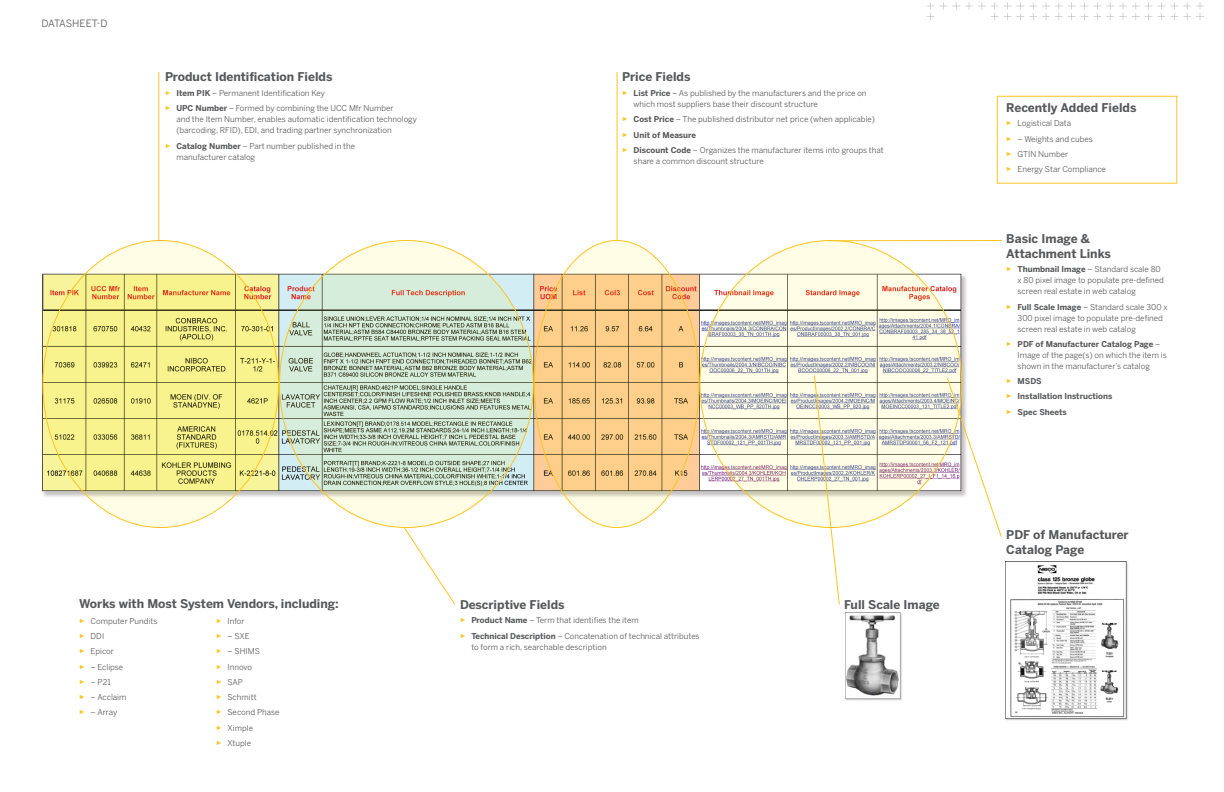
<style>
.page{position:relative;width:1224px;height:792px;background:#fff}
.page>*{position:absolute;margin:0;border:0;box-sizing:border-box;transform-origin:0 0}
.call_out_heads{font:700 12px/14.4px "Benton Sans";color:#57585a}
.t1{font:10px "Benton Sans";letter-spacing:-.01em;color:#57585a}
.t2{font:8px/11px "Benton Sans";color:#57585a}
.t3{font:700 8px "Benton Sans";color:#57585a}
.s1{font-family:"Arial";font-size:6px;color:#fec422}
.s2{font-weight:700}
.s3{font-family:"Arial";font-weight:400;font-size:6px;color:#fec422}
</style>
<div class="page">
<svg style="left:926px;top:2px;width:278px;height:18px"></svg>
<img style="left:42px;top:272px;width:925px;height:232px">
<svg style="left:44px;top:241px;width:233px;height:287px;fill:#f8f38c"></svg>
<div style="left:997px;top:96px;width:180px;height:88px;border:1px solid #fec422"></div>
<img style="left:845px;top:613px;width:57px;height:88px">
<img style="left:1005px;top:561px;width:123px;height:159px">
<svg style="left:278px;top:241px;width:255px;height:287px;fill:#d6eddc"></svg>
<svg style="left:534px;top:241px;width:165px;height:287px;fill:#fdcf8a"></svg>
<svg style="left:700px;top:241px;width:262px;height:287px;fill:#fffde6"></svg>
<svg style="left:403px;top:527px;width:52px;height:78px"></svg>
<hr style="left:158px;top:72px;width:1px;height:169px;background:#fec422">
<hr style="left:829px;top:240px;width:173px;height:1px;background:#fec422">
<svg style="left:813px;top:374px;width:27px;height:231px"></svg>
<svg style="left:946px;top:377px;width:56px;height:160px"></svg>
<hr style="left:617px;top:72px;width:1px;height:169px;background:#fec422">
<p class="t1" style="left:42px;top:17px;width:68px">DATASHEET-D</p>
<p class="call_out_heads" style="left:165px;top:70px;width:169px">Product Identification Fields</p>
<p class="t2" style="left:165px;top:88px;width:161px"><span class="s1">►</span> <span class="s2">Item PIK</span> – Permanent Identification Key</p>
<p class="t2" style="left:176px;top:103px;width:242px;text-indent:-11px"><span class="s1">►</span> <span class="s2">UPC Number</span> – Formed by combining the UCC Mfr Number<br>and the Item Number, enables automatic identification technology (barcoding, RFID), EDI, and trading partner synchronization</p>
<p class="t2" style="left:176px;top:140px;width:180px;text-indent:-11px"><span class="s1">►</span> <span class="s2">Catalog Number</span> – Part number published in the manufacturer catalog</p>
<p class="call_out_heads" style="left:622px;top:70px;width:70px">Price Fields</p>
<p class="t2" style="left:634px;top:88px;width:234px;text-indent:-11px"><span class="s1">►</span> <span class="s2">List Price</span> – As published by the manufacturers and the price on which most suppliers base their discount structure</p>
<p class="t2" style="left:622px;top:114px;width:254px"><span class="s1">►</span> <span class="s2">Cost Price</span> – The published distributor net price (when applicable)</p>
<p class="t3" style="left:622px;top:130px;width:75px"><span class="s3">►</span> Unit of Measure</p>
<p class="t2" style="left:634px;top:144px;width:252px;text-indent:-11px"><span class="s1">►</span> <span class="s2">Discount Code</span> – Organizes the manufacturer items into groups that share a common discount structure</p>
<p class="call_out_heads" style="left:79px;top:597px;width:261px">Works with Most System Vendors, including:</p>
<p class="call_out_heads" style="left:844px;top:597px;width:97px">Full Scale Image</p>
<p class="call_out_heads" style="left:460px;top:597px;width:106px">Descriptive Fields</p>
<p class="t2" style="left:460px;top:615px;width:180px"><span class="s1">►</span> <span class="s2">Product Name</span> – Term that identifies the item</p>
<p class="t2" style="left:471px;top:630px;width:230px;text-indent:-11px"><span class="s1">►</span> <span class="s2">Technical Description</span> – Concatenation of technical attributes to form a rich, searchable description</p>
<p class="t2" style="left:79px;top:615px;width:80px"><span class="s1">►</span> Computer Pundits</p>
<p class="t2" style="left:79px;top:631px;width:26px"><span class="s1">►</span> DDI</p>
<p class="t2" style="left:79px;top:646px;width:36px"><span class="s1">►</span> Epicor</p>
<p class="t2" style="left:79px;top:661px;width:46px"><span class="s1">►</span> – Eclipse</p>
<p class="t2" style="left:79px;top:676px;width:33px"><span class="s1">►</span> – P21</p>
<p class="t2" style="left:79px;top:692px;width:49px"><span class="s1">►</span> – Acclaim</p>
<p class="t2" style="left:79px;top:707px;width:40px"><span class="s1">►</span> – Array</p>
<p class="t2" style="left:216px;top:615px;width:30px"><span class="s1">►</span> Infor</p>
<p class="t2" style="left:216px;top:631px;width:35px"><span class="s1">►</span> – SXE</p>
<p class="t2" style="left:216px;top:646px;width:45px"><span class="s1">►</span> – SHIMS</p>
<p class="t2" style="left:216px;top:661px;width:37px"><span class="s1">►</span> Innovo</p>
<p class="t2" style="left:216px;top:676px;width:28px"><span class="s1">►</span> SAP</p>
<p class="t2" style="left:216px;top:692px;width:42px"><span class="s1">►</span> Schmitt</p>
<p class="t2" style="left:216px;top:707px;width:65px"><span class="s1">►</span> Second Phase</p>
<p class="t2" style="left:216px;top:722px;width:38px"><span class="s1">►</span> Ximple</p>
<p class="t2" style="left:216px;top:737px;width:37px"><span class="s1">►</span> Xtuple</p>
<p class="call_out_heads" style="left:1006px;top:100px;width:132px">Recently Added Fields</p>
<p class="t2" style="left:1006px;top:118px;width:66px"><span class="s1">►</span> Logistical Data</p>
<p class="t2" style="left:1006px;top:133px;width:88px"><span class="s1">►</span> – Weights and cubes</p>
<p class="t2" style="left:1006px;top:148px;width:63px"><span class="s1">►</span> GTIN Number</p>
<p class="t2" style="left:1006px;top:164px;width:101px"><span class="s1">►</span> Energy Star Compliance</p>
<p class="call_out_heads" style="left:1006px;top:232px;width:106px">Basic Image &amp;<br>Attachment Links</p>
<p class="t2" style="left:1018px;top:264px;width:148px;text-indent:-11px"><span class="s1">►</span> <span class="s2">Thumbnail Image</span> – Standard scale 80 x 80 pixel image to populate pre-defined screen real estate in web catalog</p>
<p class="t2" style="left:1018px;top:301px;width:151px;text-indent:-11px"><span class="s1">►</span> <span class="s2">Full Scale Image</span> – Standard scale 300 x<br>300 pixel image to populate pre-defined screen real estate in web catalog</p>
<p class="t2" style="left:1018px;top:338px;width:151px;text-indent:-11px"><span class="s1">►</span> <span class="s2">PDF of Manufacturer Catalog Page</span> –<br>Image of the page(s) on which the item is shown in the manufacturer’s catalog</p>
<p class="t3" style="left:1006px;top:376px;width:37px"><span class="s3">►</span> MSDS</p>
<p class="t3" style="left:1006px;top:391px;width:108px"><span class="s3">►</span> Installation Instructions</p>
<p class="t3" style="left:1006px;top:407px;width:62px"><span class="s3">►</span> Spec Sheets</p>
<p class="call_out_heads" style="left:1006px;top:528px;width:124px">PDF of Manufacturer<br>Catalog Page</p>
</div>
